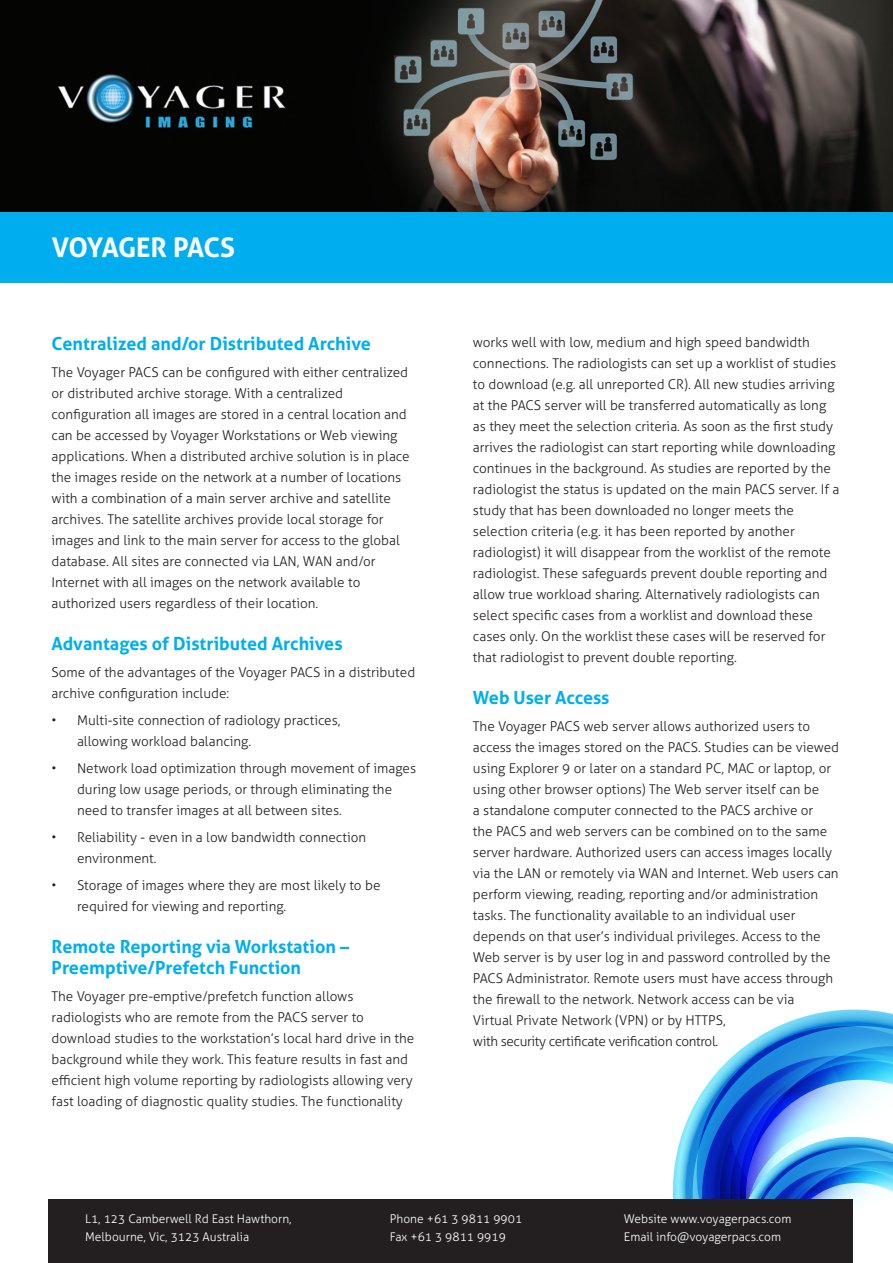
<style>
.page{position:relative;width:893px;height:1263px;background:#fff}
.page>*{position:absolute;margin:0;border:0;box-sizing:border-box;transform-origin:0 0}
.t1{font:700 27px "Aller";letter-spacing:-.025em;color:#fff}
.t2{font:700 18px/21px "Aller";color:#00aeef}
.t3{font:300 13.5px/21px "Aller";color:#231f20}
.t4{font:300 13.5px "Aller";letter-spacing:-.025em;color:#231f20}
.t5{font:300 12px/18px "Aller";color:#fff}
</style>
<div class="page">
<div style="left:0;top:187px;width:893px;height:96px;background:#00aeef"></div>
<svg style="left:749px;top:1026px;width:144px;height:17px"></svg>
<svg style="left:689px;top:1043px;width:204px;height:161px"></svg>
<img style="left:0;top:0;width:893px;height:211px">
<div style="left:48px;top:1199px;width:805px;height:64px;background:#231f20"></div>
<p class="t1" style="left:52px;top:231px;width:185px">VOYAGER PACS</p>
<p class="t2" style="left:52px;top:333px;width:321px">Centralized and/or Distributed Archive</p>
<p class="t3" style="left:52px;top:362px;width:360px">The Voyager PACS can be configured with either centralized or distributed archive storage. With a centralized configuration all images are stored in a central location and can be accessed by Voyager Workstations or Web viewing applications. When a distributed archive solution is in place the images reside on the network at a number of locations with a combination of a main server archive and satellite archives. The satellite archives provide local storage for images and link to the main server for access to the global database. All sites are connected via LAN, WAN and/or Internet with all images on the network available to</p>
<p class="t3" style="left:52px;top:593px;width:268px">authorized users regardless of their location.</p>
<p class="t2" style="left:52px;top:633px;width:293px">Advantages of Distributed Archives</p>
<p class="t3" style="left:52px;top:662px;width:365px">Some of the advantages of the Voyager PACS in a distributed archive configuration include:</p>
<p class="t3" style="left:77px;top:710px;width:265px;text-indent:-26px">• Multi-site connection of radiology practices, allowing workload balancing.</p>
<p class="t3" style="left:52px;top:758px;width:366px">• Network load optimization through movement of images</p>
<p class="t3" style="left:77px;top:779px;width:317px">during low usage periods, or through eliminating the need to transfer images at all between sites.</p>
<p class="t3" style="left:52px;top:827px;width:316px">• Reliability - even in a low bandwidth connection</p>
<p class="t3" style="left:77px;top:848px;width:81px">environment.</p>
<p class="t3" style="left:77px;top:875px;width:305px;text-indent:-26px">• Storage of images where they are most likely to be required for viewing and reporting.</p>
<p class="t2" style="left:52px;top:936px;width:299px">Remote Reporting via Workstation –<br>Preemptive/Prefetch Function</p>
<p class="t3" style="left:52px;top:986px;width:364px">The Voyager pre-emptive/prefetch function allows radiologists who are remote from the PACS server to download studies to the workstation’s local hard drive in the background while they work. This feature results in fast and efficient high volume reporting by radiologists allowing very fast loading of diagnostic quality studies. The functionality</p>
<p class="t3" style="left:473px;top:332px;width:365px">works well with low, medium and high speed bandwidth connections. The radiologists can set up a worklist of studies to download (e.g. all unreported CR). All new studies arriving at the PACS server will be transferred automatically as long as they meet the selection criteria. As soon as the first study</p>
<p class="t3" style="left:473px;top:437px;width:368px">arrives the radiologist can start reporting while downloading continues in the background. As studies are reported by the radiologist the status is updated on the main PACS server. If a</p>
<p class="t3" style="left:473px;top:500px;width:359px">study that has been downloaded no longer meets the selection criteria (e.g. it has been reported by another radiologist) it will disappear from the worklist of the remote radiologist. These safeguards prevent double reporting and allow true workload sharing. Alternatively radiologists can select specific cases from a worklist and download these cases only. On the worklist these cases will be reserved for that radiologist to prevent double reporting.</p>
<p class="t2" style="left:473px;top:687px;width:138px">Web User Access</p>
<p class="t3" style="left:473px;top:716px;width:368px">The Voyager PACS web server allows authorized users to access the images stored on the PACS. Studies can be viewed using Explorer 9 or later on a standard PC, MAC or laptop, or using other browser options) The Web server itself can be<br>a standalone computer connected to the PACS archive or<br>the PACS and web servers can be combined on to the same server hardware. Authorized users can access images locally via the LAN or remotely via WAN and Internet. Web users can perform viewing, reading, reporting and/or administration tasks. The functionality available to an individual user depends on that user’s individual privileges. Access to the Web server is by user log in and password controlled by the PACS Administrator. Remote users must have access through the firewall to the network. Network access can be via</p>
<p class="t3" style="left:473px;top:1010px;width:254px">Virtual Private Network (VPN) or by HTTPS,</p>
<p class="t4" style="left:473px;top:1033px;width:247px">with security certificate verification control.</p>
<p class="t5" style="left:85px;top:1210px;width:208px">L1, 123 Camberwell Rd East Hawthorn,<br>Melbourne, Vic, 3123 Australia</p>
<p class="t5" style="left:390px;top:1210px;width:134px">Phone +61 3 9811 9901</p>
<p class="t5" style="left:390px;top:1228px;width:117px">Fax +61 3 9811 9919</p>
<p class="t5" style="left:624px;top:1210px;width:169px">Website www.voyagerpacs.com</p>
<p class="t5" style="left:624px;top:1228px;width:159px">Email info@voyagerpacs.com</p>
</div>
